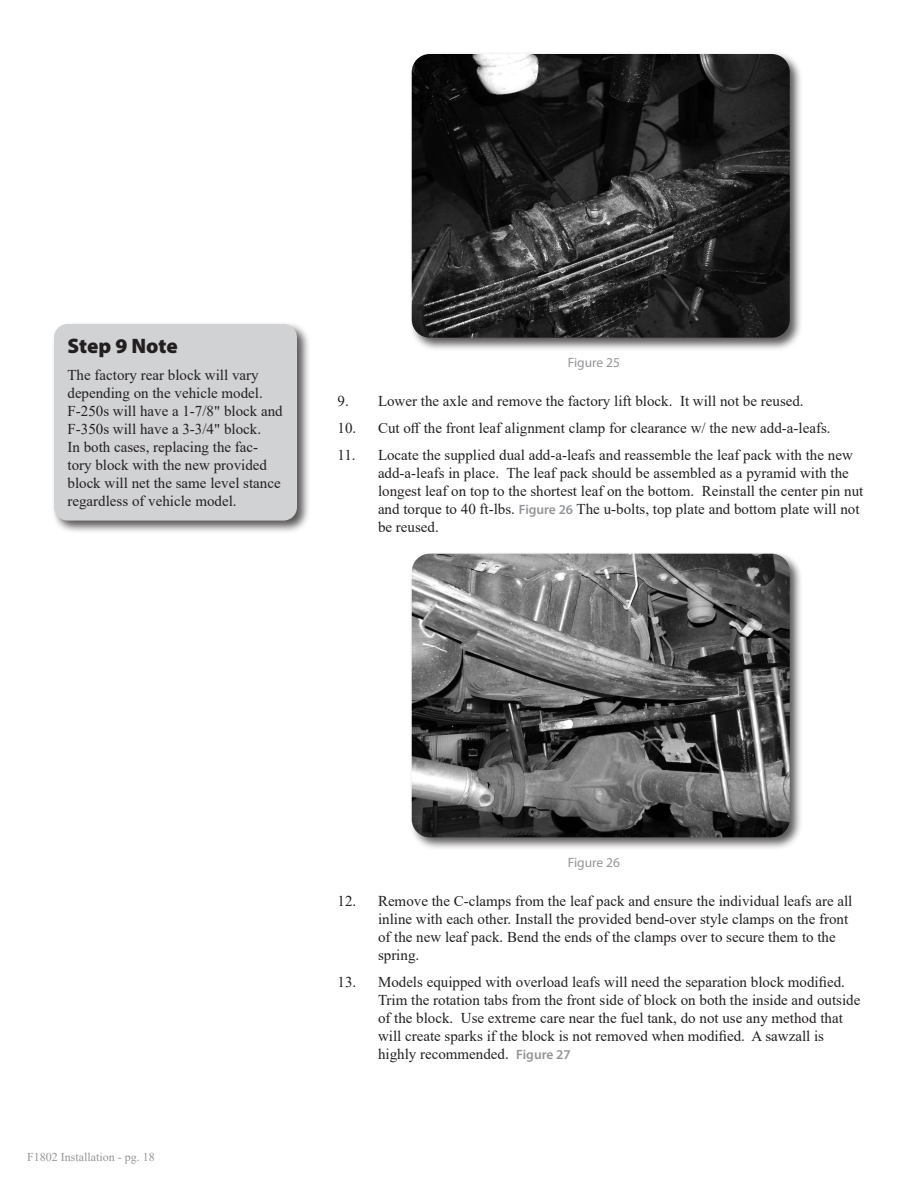
<style>
.page{position:relative;width:918px;height:1188px;background:#fff}
.page>*{position:absolute;margin:0;border:0;box-sizing:border-box;transform-origin:0 0}
.Headline{font:900 21px "Myriad Pro";letter-spacing:-.005em;color:#231f20}
.Body_text{font:15px/18px "Times New Roman";color:#231f20}
.t1{font:13.5px "Myriad Pro";color:#939598}
.t2{font:12px "Times New Roman";color:#939598}
.s1{font-family:"Myriad Pro";font-weight:600;font-size:13.5px;color:#939598}
</style>
<div class="page">
<div style="left:409px;top:51px;width:394px;height:300px;background:#231f20;opacity:.75"></div>
<img style="left:412px;top:54px;width:378px;height:284px">
<div style="left:409px;top:551px;width:394px;height:300px;background:#231f20;opacity:.75"></div>
<img style="left:412px;top:554px;width:378px;height:283px">
<div style="left:51px;top:321px;width:260px;height:213px;background:#231f20;opacity:.75"></div>
<div style="left:54px;top:324px;width:243px;height:197px;background:#d1d2d4;border-radius:13px"></div>
<p class="Headline" style="left:68px;top:332px;width:112px">Step 9 Note</p>
<p class="Body_text" style="left:68px;top:365px;width:217px">The factory rear block will vary depending on the vehicle model.<br>F-250s will have a 1-7/8" block and<br>F-350s will have a 3-3/4" block.<br>In both cases, replacing the fac&shy;tory block with the new provided block will net the same level stance regardless of vehicle model.</p>
<p class="t1" style="left:568px;top:354px;width:54px">Figure 25</p>
<p class="Body_text" style="left:338px;top:392px;width:468px">9. Lower the axle and remove the factory lift block. It will not be reused.</p>
<p class="Body_text" style="left:338px;top:419px;width:495px">10. Cut off the front leaf alignment clamp for clearance w/ the new add-a-leafs.</p>
<p class="Body_text" style="left:378px;top:445px;width:487px;text-indent:-40px">11. Locate the supplied dual add-a-leafs and reassemble the leaf pack with the new add-a-leafs in place. The leaf pack should be assembled as a pyramid with the longest leaf on top to the shortest leaf on the bottom. Reinstall the center pin nut and torque to 40 ft-lbs. <span class="s1">Figure 26</span> The u-bolts, top plate and bottom plate will not be reused.</p>
<p class="t2" style="left:27px;top:1149px;width:129px">F1802 Installation - pg. 18</p>
<p class="t1" style="left:568px;top:854px;width:54px">Figure 26</p>
<p class="Body_text" style="left:378px;top:892px;width:476px;text-indent:-40px">12. Remove the C-clamps from the leaf pack and ensure the individual leafs are all inline with each other. Install the provided bend-over style clamps on the front of the new leaf pack. Bend the ends of the clamps over to secure them to the spring.</p>
<p class="Body_text" style="left:378px;top:972px;width:484px;text-indent:-40px">13. Models equipped with overload leafs will need the separation block modified.<br>Trim the rotation tabs from the front side of block on both the inside and outside of the block. Use extreme care near the fuel tank, do not use any method that will create sparks if the block is not removed when modified. A sawzall is highly recommended. <span class="s1">Figure 27</span></p>
</div>
